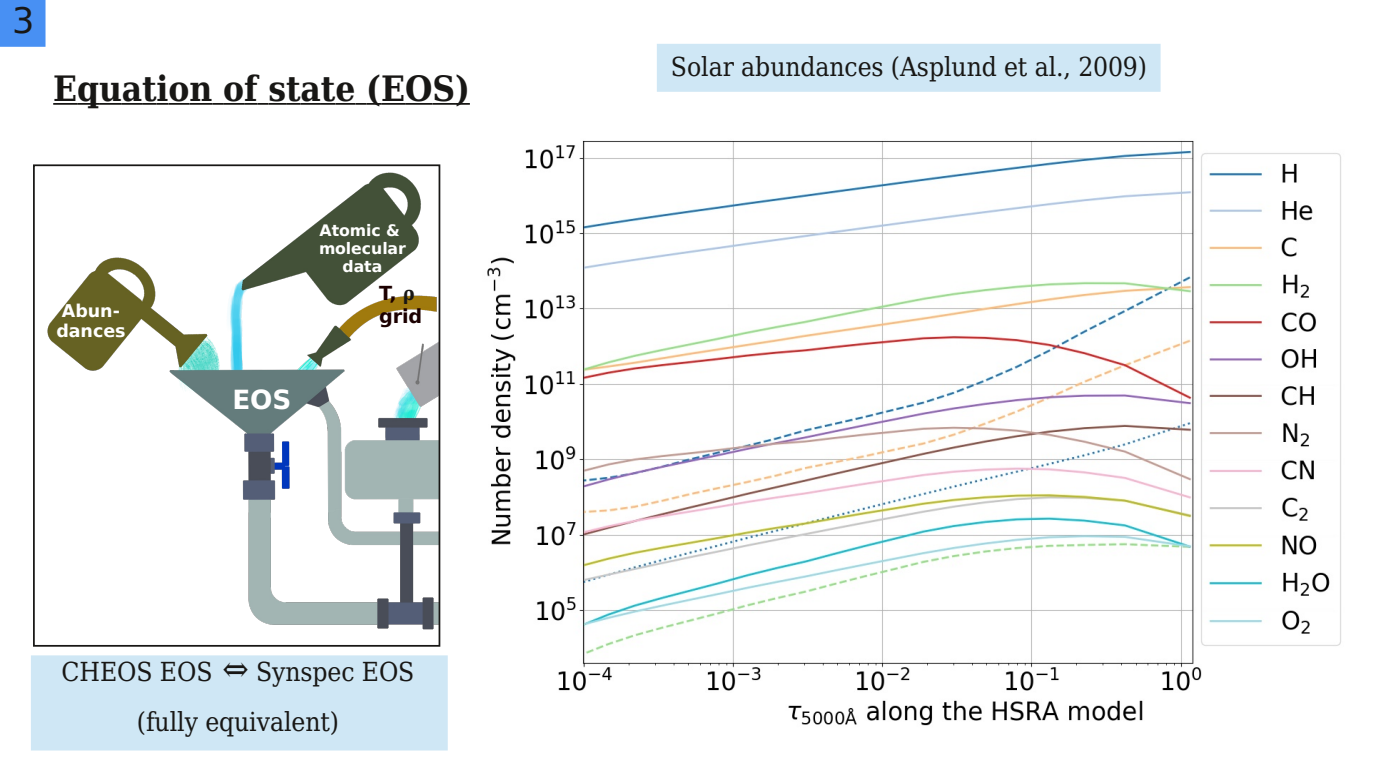
<style>
.page{position:relative;width:1389px;height:782px;background:#fff}
.page>*{position:absolute;margin:0;border:0;box-sizing:border-box;transform-origin:0 0}
.t1{font:700 35px "DejaVu Serif Condensed";color:#181715}
.t2{font:35px "DejaVu Sans";color:#181715}
.t3{font:26.25px/50.4px "DejaVu Serif Condensed";letter-spacing:-.005em;color:#181715;text-align:center}
.t4{font:700 26.25px "DejaVu Sans";color:#fff}
.t5{font:700 19.25px/22.4px "DejaVu Sans";color:#1c0000}
.t6{font:700 17.5px/20.3px "DejaVu Sans";letter-spacing:-.005em;color:#fff;text-align:center}
.t7{font:700 15.75px/18.4px "DejaVu Sans";letter-spacing:-.005em;color:#fff;text-align:center}
.s1{font-family:"DejaVu Serif Condensed";color:#181715}
.s2{font-size:35px}
</style>
<div class="page">
<div style="left:0;top:0;width:46px;height:47px;background:#4890f3"></div>
<div style="left:32px;top:656px;width:415px;height:93px;background:#cfe7f5"></div>
<div style="left:31px;top:655px;width:417px;height:95px;border:2px solid #cfe7f5"></div>
<img style="left:47px;top:172px;width:390px;height:458px">
<div style="left:33px;top:164px;width:407px;height:482px;border:2px solid #181715"></div>
<img style="left:487px;top:140px;width:854px;height:586px">
<hr style="left:53px;top:103px;width:24px;height:2px;background:#181715">
<hr style="left:77px;top:103px;width:22px;height:2px;background:#181715">
<hr style="left:99px;top:103px;width:23px;height:2px;background:#181715">
<hr style="left:122px;top:103px;width:20px;height:2px;background:#181715">
<svg style="left:142px;top:103px;width:27px;height:2px"></svg>
<hr style="left:169px;top:103px;width:21px;height:2px;background:#181715">
<hr style="left:190px;top:103px;width:22px;height:2px;background:#181715">
<svg style="left:212px;top:103px;width:11px;height:2px"></svg>
<hr style="left:223px;top:103px;width:21px;height:2px;background:#181715">
<svg style="left:244px;top:103px;width:57px;height:2px"></svg>
<hr style="left:301px;top:103px;width:20px;height:2px;background:#181715">
<svg style="left:321px;top:103px;width:14px;height:2px"></svg>
<hr style="left:335px;top:103px;width:20px;height:2px;background:#181715">
<svg style="left:355px;top:103px;width:26px;height:2px"></svg>
<hr style="left:381px;top:103px;width:24px;height:2px;background:#181715">
<hr style="left:405px;top:103px;width:27px;height:2px;background:#181715">
<hr style="left:432px;top:103px;width:23px;height:2px;background:#181715">
<svg style="left:455px;top:103px;width:15px;height:2px"></svg>
<div style="left:658px;top:45px;width:502px;height:46px;background:#cfe7f5"></div>
<div style="left:657px;top:44px;width:504px;height:48px;border:2px solid #cfe7f5"></div>
<h1 class="t2" style="left:12px;top:0;width:24px">3</h1>
<h1 class="t1" style="left:53px;top:68px;width:418px">Equation of state (EOS)</h1>
<p class="t6" style="left:56px;top:300px;width:71px">Abun&shy;dances</p>
<p class="t4" style="left:232px;top:384px;width:60px">EOS</p>
<p class="t7" style="left:319px;top:221px;width:88px">Atomic &amp; molecular data</p>
<p class="t5" style="left:379px;top:282px;width:45px">T, <span class="s1">ρ </span>grid</p>
<p class="t3" style="left:62px;top:646px;width:354px">CHEOS EOS <span class="s2">⇔</span> Synspec EOS (fully equivalent)</p>
<p class="t3" style="left:671px;top:41px;width:478px">Solar abundances (Asplund et al., 2009)</p>
</div>
